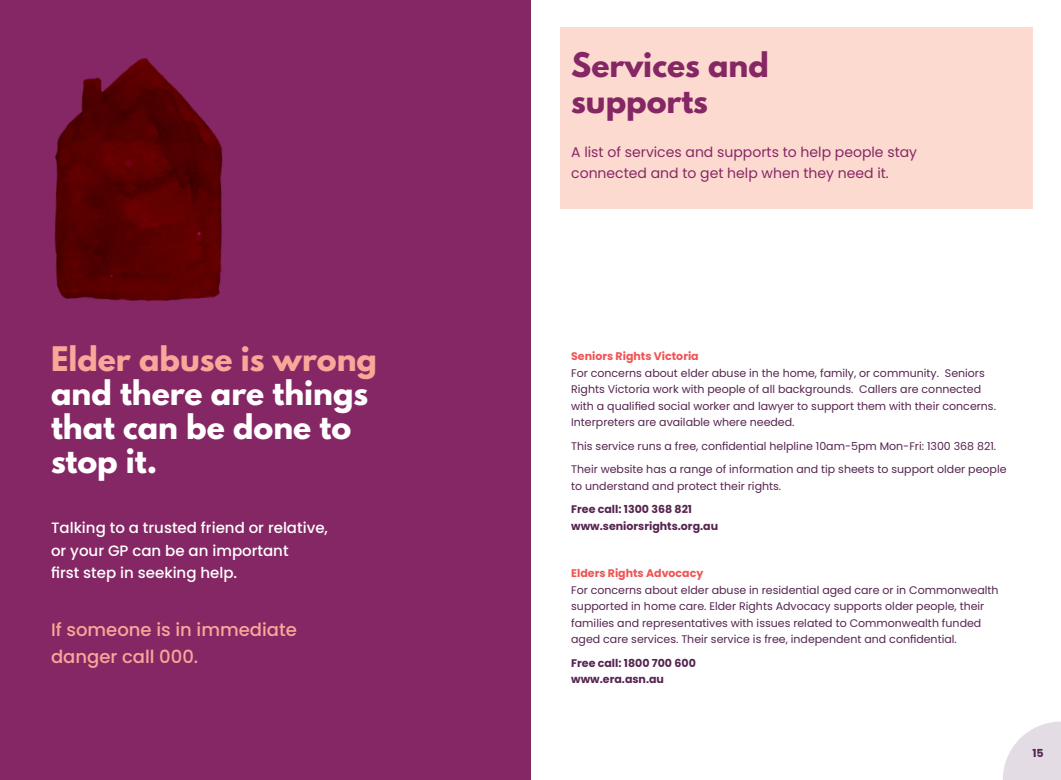
<style>
.page{position:relative;width:1061px;height:780px;background:#fff}
.page>*{position:absolute;margin:0;border:0;box-sizing:border-box;transform-origin:0 0}
.t1{font:700 30px/34px "League Spartan";color:#fff}
.t2{font:700 30px/36px "League Spartan";color:#862765}
.t3{font:700 30px "League Spartan";color:#f8a799}
.t4{font:500 18px/27px "Poppins";color:#f8a799}
.t5{font:500 15px/22.5px "Poppins";color:#fff}
.t6{font:14px/21px "Poppins";color:#862765}
.t7{font:11px/16.5px "Poppins";color:#562450}
.t8{font:700 11px/16.5px "Poppins";color:#562450}
.t9{font:700 11px "Poppins";color:#f05353}
</style>
<div class="page">
<div style="left:559px;top:27px;width:473px;height:181px;background:#fddad0"></div>
<div style="left:0;top:0;width:530px;height:780px;background:#862765"></div>
<img style="left:54px;top:58px;width:169px;height:243px">
<svg style="left:1003px;top:721px;width:57px;height:59px"></svg>
<h1 class="t3" style="left:51px;top:335px;width:327px">Elder abuse is wrong</h1>
<h1 class="t1" style="left:51px;top:375px;width:318px">and there are things that can be done to stop it.</h1>
<h3 class="t5" style="left:51px;top:517px;width:278px">Talking to a trusted friend or relative, or your GP can be an important<br>first step in seeking help.</h3>
<h2 class="t4" style="left:51px;top:616px;width:247px">If someone is in immediate danger call 000.</h2>
<h1 class="t2" style="left:571px;top:46px;width:199px">Services and supports</h1>
<p class="t6" style="left:571px;top:141px;width:347px">A list of services and supports to help people stay connected and to get help when they need it.</p>
<p class="t9" style="left:571px;top:350px;width:129px">Seniors Rights Victoria</p>
<p class="t7" style="left:571px;top:364px;width:426px">For concerns about elder abuse in the home, family, or community. Seniors Rights Victoria work with people of all backgrounds. Callers are connected with a qualified social worker and lawyer to support them with their concerns.<br>Interpreters are available where needed.</p>
<p class="t7" style="left:571px;top:434px;width:436px;line-height:23.6px">This service runs a free, confidential helpline 10am-5pm Mon-Fri: 1300 368 821.<br>Their website has a range of information and tip sheets to support older people</p>
<p class="t7" style="left:571px;top:478px;width:211px">to understand and protect their rights.</p>
<p class="t8" style="left:571px;top:501px;width:148px">Free call: 1300 368 821 www.seniorsrights.org.au</p>
<p class="t9" style="left:571px;top:567px;width:134px">Elders Rights Advocacy</p>
<p class="t7" style="left:571px;top:581px;width:429px">For concerns about elder abuse in residential aged care or in Commonwealth supported in home care. Elder Rights Advocacy supports older people, their families and representatives with issues related to Commonwealth funded aged care services. Their service is free, independent and confidential.</p>
<p class="t8" style="left:571px;top:654px;width:126px">Free call: 1800 700 600 www.era.asn.au</p>
<p class="t8" style="left:1032px;top:745px;width:13px">15</p>
</div>
